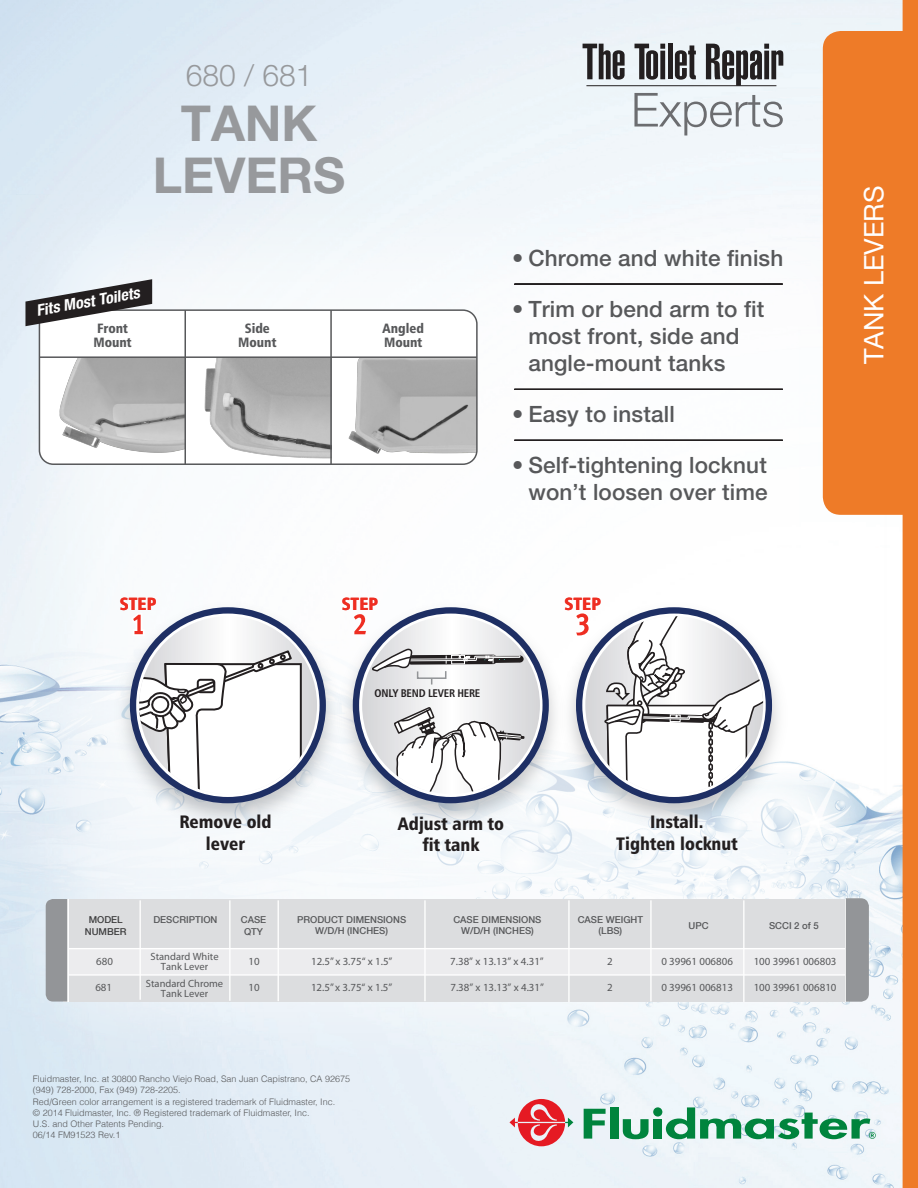
<style>
.page{position:relative;width:918px;height:1188px;background:#fff}
.page>*{position:absolute;margin:0;border:0;box-sizing:border-box;transform-origin:0 0}
.t1{font:900 extra-condensed 50.1px "Helvetica";color:#231f20}
.t2{font:700 49.5px/51.8px "Helvetica Neue LT Std";color:#97999c;text-align:center}
.t3{font:300 30px "Helvetica Neue LT Std";color:#97999c}
.t4{font:27px "Helvetica Neue";color:#fff}
.t5{font:500 22.5px/27px "Helvetica Neue LT Std";letter-spacing:.005em;color:#57585a}
.t6{font:18px/22.5px "Humanist 777 BT Black Condensed B";color:#231f20;text-align:center}
.t7{font:17.55px "Humanist 777 BT Black Condensed B";color:#ee2e22}
.t8{font:italic 700 condensed 15.75px "Helvetica Neue";color:#fff}
.t9{font:13.5px/14.5px "Humanist 777 BT Black Condensed B";color:#57585a}
.t10{font:11.1px "Humanist 777 BT Bold Condensed B";letter-spacing:-.02em;color:#231f20}
.t11{font:10.95px "Myriad Pro";color:#57585a}
.t12{font:10.5px/9.4px "Myriad Pro";color:#57585a;text-align:center}
.t13{font:500 9.6px/11.4px "Helvetica Neue";color:#57585a;text-align:center}
.t14{font:500 9.6px/11.4px "Helvetica Neue";color:#3e3e3f;text-align:center}
.t15{font:300 9px/11.2px "Helvetica";color:#57585a}
</style>
<div class="page">
<img style="left:0;top:0;width:903px;height:1188px">
<img style="left:17px;top:194px;width:869px;height:865px">
<div style="left:903px;top:0;width:15px;height:1188px;background:#ee7b28"></div>
<div style="left:823px;top:31px;width:95px;height:484px;background:#ee7b28"></div>
<svg style="left:584px;top:1109px;width:22px;height:30px"></svg>
<div style="left:610px;top:1107px;width:8px;height:32px;background:#00843d"></div>
<svg style="left:623px;top:1119px;width:26px;height:20px"></svg>
<div style="left:654px;top:1119px;width:8px;height:20px;background:#00843d"></div>
<svg style="left:666px;top:1107px;width:210px;height:32px"></svg>
<div style="left:653px;top:1107px;width:9px;height:10px;background:#00843d;border-radius:50%"></div>
<svg style="left:509px;top:1099px;width:64px;height:47px;background:#e5898f"></svg>
<svg style="left:634px;top:93px;width:149px;height:42px"></svg>
<hr style="left:586px;top:85px;width:190px;height:1px;background:#231f20">
<div style="left:39px;top:310px;width:438px;height:154px;background:#fff;border-radius:14px"></div>
<img style="left:39px;top:358px;width:146px;height:106px">
<img style="left:204px;top:358px;width:126px;height:101px">
<img style="left:348px;top:358px;width:129px;height:106px">
<div style="left:39px;top:309px;width:439px;height:156px;border:2px solid #57585a;border-radius:14px"></div>
<hr style="left:39px;top:356px;width:438px;height:2px;background:#57585a">
<hr style="left:185px;top:310px;width:1px;height:155px;background:#57585a">
<hr style="left:330px;top:310px;width:2px;height:155px;background:#57585a">
<svg style="left:25px;top:279px;width:127px;height:47px"></svg>
<img style="left:0;top:805px;width:82px;height:93px">
<img style="left:0;top:630px;width:108px;height:175px">
<hr style="left:514px;top:284px;width:269px;height:1px;background:#231f20">
<hr style="left:514px;top:389px;width:269px;height:1px;background:#231f20">
<hr style="left:514px;top:440px;width:269px;height:1px;background:#231f20">
<img style="left:571px;top:596px;width:223px;height:240px">
<div style="left:576px;top:607px;width:196px;height:196px;border:6px solid #1e2f64;border-radius:50%"></div>
<svg style="left:571px;top:610px;width:192px;height:184px"></svg>
<img style="left:108px;top:596px;width:223px;height:240px">
<div style="left:130px;top:607px;width:196px;height:196px;border:6px solid #1e2f64;border-radius:50%"></div>
<svg style="left:67px;top:899px;width:2px;height:103px"></svg>
<div style="left:69px;top:899px;width:776px;height:103px;background:#dcdddf"></div>
<div style="left:69px;top:949px;width:776px;height:26px;background:#ececee"></div>
<hr style="left:67px;top:948px;width:779px;height:1px;background:#fff">
<hr style="left:67px;top:974px;width:779px;height:2px;background:#fff">
<hr style="left:140px;top:900px;width:1px;height:100px;background:#fff">
<hr style="left:229px;top:900px;width:2px;height:101px;background:#fff">
<hr style="left:424px;top:900px;width:2px;height:101px;background:#fff">
<hr style="left:278px;top:900px;width:1px;height:101px;background:#fff">
<hr style="left:568px;top:900px;width:2px;height:102px;background:#fff">
<hr style="left:650px;top:900px;width:2px;height:102px;background:#fff">
<hr style="left:743px;top:900px;width:2px;height:102px;background:#fff">
<div style="left:46px;top:899px;width:21px;height:103px;background:#939598"></div>
<svg style="left:845px;top:898px;width:25px;height:104px;background:#9b9ea1"></svg>
<svg style="left:129px;top:611px;width:188px;height:183px"></svg>
<img style="left:331px;top:596px;width:240px;height:240px">
<div style="left:353px;top:607px;width:196px;height:196px;border:6px solid #1e2f64;border-radius:50%"></div>
<svg style="left:354px;top:614px;width:186px;height:180px"></svg>
<h3 class="t3" style="left:186px;top:57px;width:128px">680 / 681</h3>
<h2 class="t2" style="left:153px;top:96px;width:194px">TANK<br>LEVERS</h2>
<h3 class="t8" style="left:35px;top:301px;width:106px;rotate:-10deg">Fits Most Toilets</h3>
<h3 class="t9" style="left:93px;top:320px;width:40px">Front<br>Mount</h3>
<h3 class="t9" style="left:238px;top:320px;width:40px;text-align:center">Side<br>Mount</h3>
<h3 class="t9" style="left:383px;top:320px;width:43px">Angled<br>Mount</h3>
<h1 class="t1" style="left:582px;top:33px;width:204px">The Toilet Repair</h1>
<h3 class="t5" style="left:512px;top:244px;width:273px">• Chrome and white finish</h3>
<h3 class="t5" style="left:528px;top:295px;width:237px;text-indent:-16px">• Trim or bend arm to fit most front, side and angle-mount tanks</h3>
<h3 class="t5" style="left:512px;top:400px;width:164px">• Easy to install</h3>
<h3 class="t5" style="left:512px;top:451px;width:257px;text-align:right">• Self-tightening locknut won’t loosen over time</h3>
<h3 class="t7" style="left:120px;top:593px;width:38px">STEP</h3>
<h3 class="t7" style="left:342px;top:593px;width:38px">STEP</h3>
<h3 class="t7" style="left:565px;top:593px;width:38px">STEP</h3>
<p class="t10" style="left:375px;top:686px;width:107px">ONLY BEND LEVER HERE</p>
<h3 class="t4" style="left:858px;top:364px;width:180px;rotate:-90deg">TANK LEVERS</h3>
<h3 class="t6" style="left:179px;top:810px;width:94px">Remove old lever</h3>
<h3 class="t6" style="left:398px;top:813px;width:108px;line-height:20.7px">Adjust arm to fit tank</h3>
<h3 class="t6" style="left:616px;top:810px;width:123px">Install.<br>Tighten locknut</h3>
<p class="t13" style="left:153px;top:913px;width:66px">DESCRIPTION</p>
<p class="t14" style="left:85px;top:914px;width:43px">MODEL<br>NUMBER</p>
<p class="t13" style="left:453px;top:913px;width:90px">CASE DIMENSIONS<br>W/D/H (INCHES)</p>
<p class="t13" style="left:578px;top:913px;width:67px">CASE WEIGHT (LBS)</p>
<p class="t13" style="left:689px;top:919px;width:22px">UPC</p>
<p class="t13" style="left:769px;top:919px;width:51px">SCCI 2 of 5</p>
<p class="t11" style="left:248px;top:954px;width:13px">10</p>
<p class="t11" style="left:311px;top:954px;width:83px">12.5” x 3.75“ x 1.5”</p>
<p class="t13" style="left:297px;top:913px;width:111px">PRODUCT DIMENSIONS<br>W/D/H (INCHES)</p>
<p class="t13" style="left:241px;top:914px;width:27px">CASE<br>QTY</p>
<p class="t12" style="left:151px;top:952px;width:70px">Standard White<br>Tank Lever</p>
<p class="t11" style="left:96px;top:954px;width:18px">680</p>
<p class="t11" style="left:450px;top:954px;width:95px">7.38” x 13.13” x 4.31”</p>
<p class="t11" style="left:607px;top:954px;width:7px">2</p>
<p class="t11" style="left:661px;top:954px;width:73px">0 39961 006806</p>
<p class="t11" style="left:754px;top:954px;width:84px">100 39961 006803</p>
<p class="t12" style="left:146px;top:979px;width:79px">Standard Chrome<br>Tank Lever</p>
<p class="t11" style="left:95px;top:981px;width:18px">681</p>
<p class="t11" style="left:249px;top:981px;width:13px">10</p>
<p class="t11" style="left:311px;top:981px;width:83px">12.5” x 3.75“ x 1.5”</p>
<p class="t11" style="left:450px;top:981px;width:95px">7.38” x 13.13” x 4.31”</p>
<p class="t11" style="left:607px;top:981px;width:7px">2</p>
<p class="t11" style="left:661px;top:981px;width:73px">0 39961 006813</p>
<p class="t11" style="left:754px;top:981px;width:84px">100 39961 006810</p>
<p class="t15" style="left:33px;top:1073px;width:319px">Fluidmaster, Inc. at 30800 Rancho Viejo Road, San Juan Capistrano, CA 92675 (949) 728-2000, Fax (949) 728-2205.<br>Red/Green color arrangement is a registered trademark of Fluidmaster, Inc.<br>© 2014 Fluidmaster, Inc. ® Registered trademark of Fluidmaster, Inc.<br>U.S. and Other Patents Pending.<br>06/14 FM91523 Rev.1</p>
</div>
